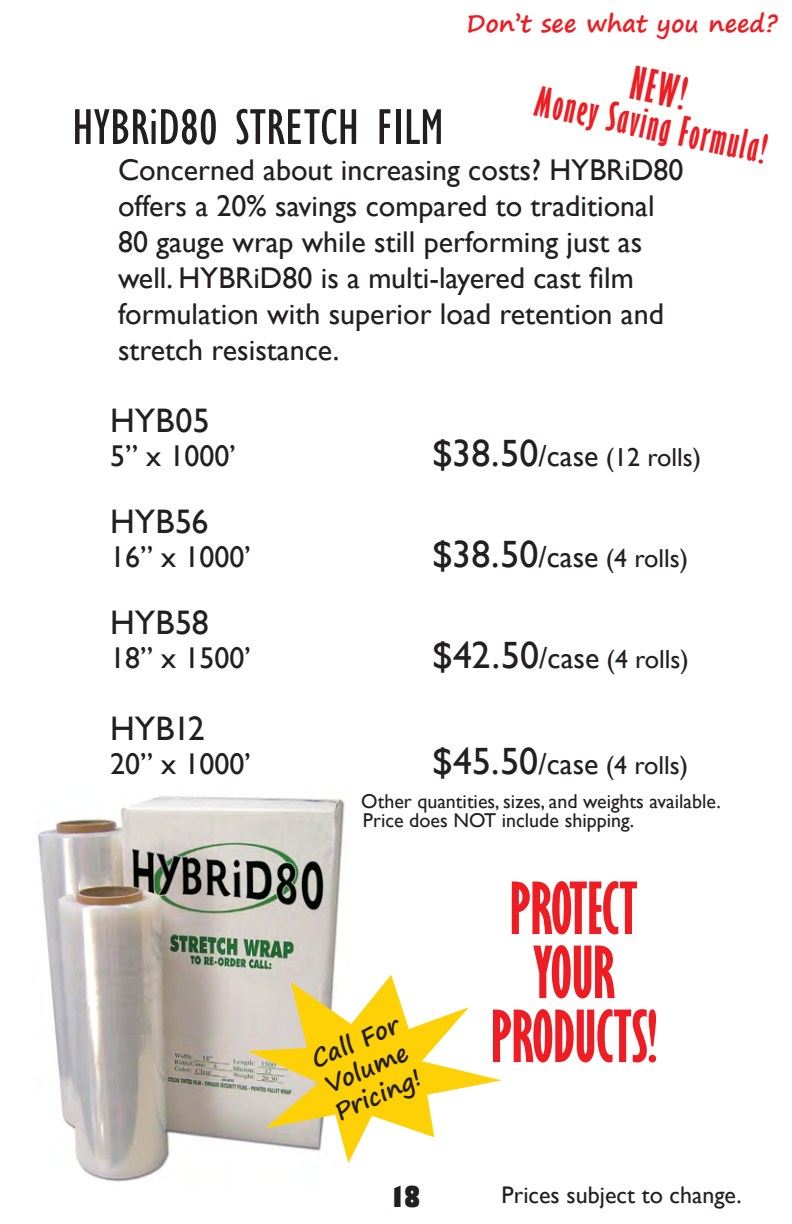
<style>
.page{position:relative;width:792px;height:1224px;background:#fff}
.page>*{position:absolute;margin:0;border:0;box-sizing:border-box;transform-origin:0 0}
.t1{font:700 extra-condensed 66px/64px "Gill Sans";color:#ee1d23;text-align:center}
.t2{font:condensed 52px "Gill Sans";color:#231f20}
.t3{font:700 extra-condensed 42px "Gill Sans";color:#ee1d23}
.t4{font:700 extra-condensed 38px "Gill Sans";color:#ee1d23}
.Item_Description{font:34px "Gill Sans";letter-spacing:.005em;color:#231f20}
.Item_Description-2{font:30px/36px "Gill Sans";color:#231f20}
.Page_Number{font:800 condensed 28px "Gill Sans";color:#231f20}
.Item_Description-3{font:26px "Gill Sans";color:#231f20}
.t5{font:24px "Gill Sans";color:#231f20}
.t6{font:700 24px "Segoe Print";color:#231f20}
.t7{font:700 24px "Segoe Print";color:#ee1d23}
.t8{font:20px "Gill Sans";color:#231f20}
.s1{font-size:38px}
.s2{font-size:30px}
</style>
<div class="page">
<img style="left:37px;top:796px;width:308px;height:386px">
<svg style="left:248px;top:975px;width:254px;height:188px"></svg>
<p class="t7" style="left:467px;top:2px;width:313px">Don’t see what you need?</p>
<p class="t3" style="left:637px;top:57px;width:57px;rotate:12deg">NEW!</p>
<p class="t4" style="left:540px;top:78px;width:237px;rotate:12deg">Money Saving Formula!</p>
<p class="t2" style="left:72px;top:96px;width:373px">HYBRiD80 STRETCH FILM</p>
<p class="Item_Description-2" style="left:118px;top:152px;width:567px">Concerned about increasing costs? HYBRiD80 offers a 20% savings compared to traditional 80 gauge wrap while still performing just as well. HYBRiD80 is a multi-layered cast film formulation with superior load retention and stretch resistance.</p>
<p class="Item_Description" style="left:110px;top:401px;width:101px">HYB05</p>
<p class="Item_Description-2" style="left:110px;top:438px;width:128px">5” x 1000’</p>
<p class="Item_Description-3" style="left:432px;top:442px;width:271px"><span class="s1">$38.50</span><span class="s2">/case</span> (12 rolls)</p>
<p class="Item_Description" style="left:110px;top:502px;width:100px">HYB56</p>
<p class="Item_Description-2" style="left:110px;top:540px;width:143px">16” x 1000’</p>
<p class="Item_Description-3" style="left:432px;top:543px;width:258px"><span class="s1">$38.50</span><span class="s2">/case</span> (4 rolls)</p>
<p class="Item_Description" style="left:110px;top:603px;width:100px">HYB58</p>
<p class="Item_Description-2" style="left:110px;top:641px;width:143px">18” x 1500’</p>
<p class="Item_Description-3" style="left:432px;top:645px;width:259px"><span class="s1">$42.50</span><span class="s2">/case</span> (4 rolls)</p>
<p class="Item_Description" style="left:110px;top:709px;width:96px">HYB12</p>
<p class="Item_Description-2" style="left:110px;top:747px;width:143px">20” x 1000’</p>
<p class="Item_Description-3" style="left:432px;top:751px;width:258px"><span class="s1">$45.50</span><span class="s2">/case</span> (4 rolls)</p>
<p class="t8" style="left:361px;top:790px;width:361px">Other quantities, sizes, and weights available.</p>
<p class="t8" style="left:363px;top:808px;width:273px">Price does NOT include shipping.</p>
<p class="t6" style="left:303px;top:1041px;width:95px;rotate:-24deg">Call For</p>
<p class="t6" style="left:318px;top:1066px;width:89px;rotate:-24deg">Volume</p>
<p class="t6" style="left:327px;top:1093px;width:93px;rotate:-24deg">Pricing!</p>
<p class="Page_Number" style="left:390px;top:1179px;width:32px">18</p>
<p class="t1" style="left:510px;top:877px;width:129px">PROTECT<br>YOUR</p>
<p class="t1" style="left:491px;top:1005px;width:167px">PRODUCTS!</p>
<p class="t5" style="left:502px;top:1181px;width:242px">Prices subject to change.</p>
</div>
